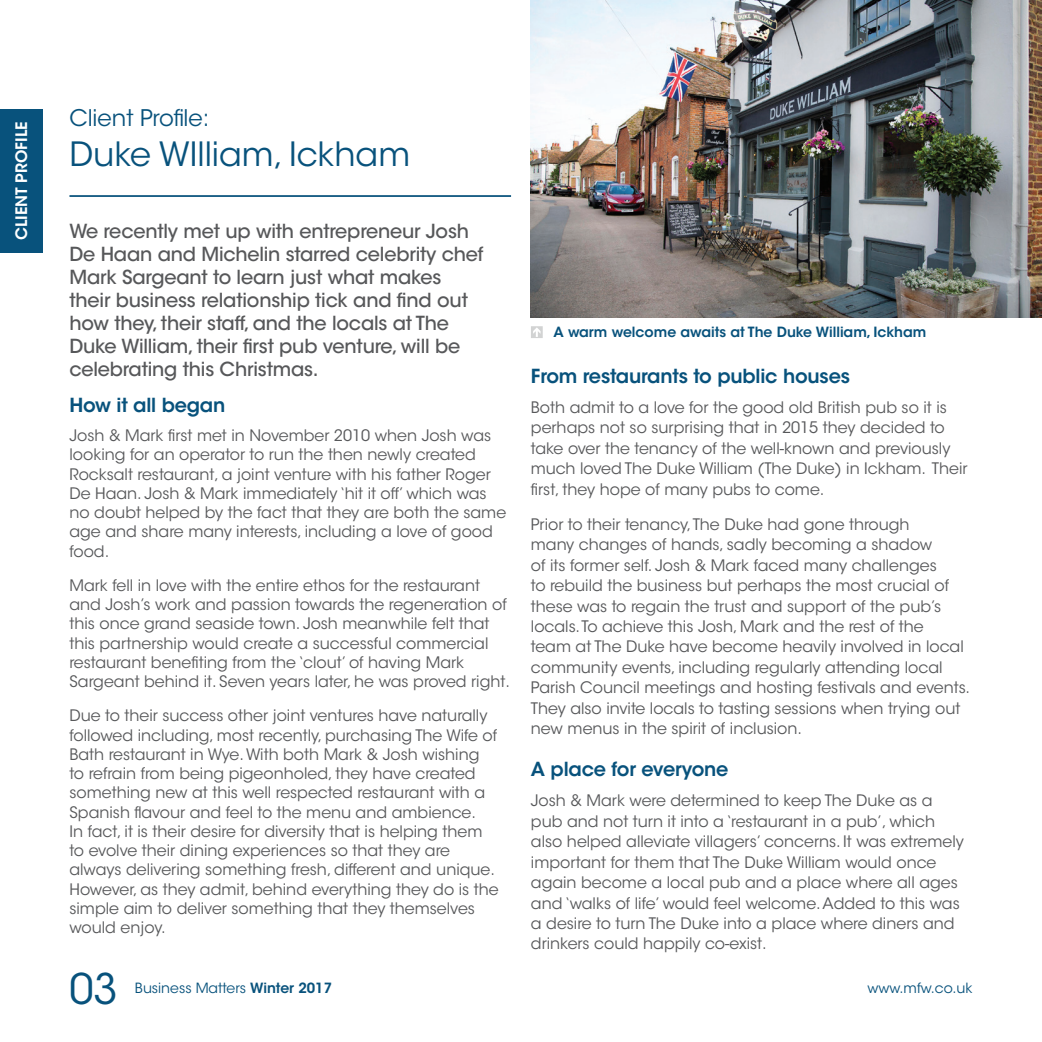
<style>
.page{position:relative;width:1042px;height:1042px;background:#fff}
.page>*{position:absolute;margin:0;border:0;box-sizing:border-box;transform-origin:0 0}
.t1{font:42px "ITC Avant Garde Std";color:#08527c}
.t2{font:33.25px "ITC Avant Garde Std";color:#08527c}
.t3{font:22.75px "ITC Avant Garde Std";color:#08527c}
.t4{font:500 19.25px/23.1px "ITC Avant Garde Std";letter-spacing:-.01em;color:#57585a}
.t5{font:600 19.25px "ITC Avant Garde Std";letter-spacing:-.01em;color:#08527c}
.t6{font:15.75px/19.2px "ITC Avant Garde Std";color:#57585a}
.t7{font:600 15.75px "ITC Avant Garde Std";color:#fff}
.t8{font:600 14px "ITC Avant Garde Std";color:#08527c}
.t9{font:14px "ITC Avant Garde Std";color:#08527c}
.s1{font-weight:600}
</style>
<div class="page">
<img style="left:531px;top:0;width:511px;height:317px">
<div style="left:0;top:109px;width:43px;height:143px;background:#08527c"></div>
<hr style="left:69px;top:195px;width:442px;height:2px;background:#08527c">
<svg style="left:531px;top:326px;width:12px;height:12px"></svg>
<p class="t7" style="left:11px;top:240px;width:120px;rotate:-90deg">CLIENT PROFILE</p>
<h3 class="t3" style="left:69px;top:104px;width:141px">Client Profile:</h3>
<h2 class="t2" style="left:69px;top:134px;width:342px">Duke WIlliam, Ickham</h2>
<p class="t4" style="left:69px;top:219px;width:415px">We recently met up with entrepreneur Josh De Haan and Michelin starred celebrity chef Mark Sargeant to learn just what makes their business relationship tick and find out how they, their staff, and the locals at The Duke William, their first pub venture, will be celebrating this Christmas.</p>
<p class="t5" style="left:69px;top:393px;width:157px">How it all began</p>
<p class="t6" style="left:69px;top:426px;width:438px">Josh &amp; Mark first met in November 2010 when Josh was looking for an operator to run the then newly created Rocksalt restaurant, a joint venture with his father Roger De Haan. Josh &amp; Mark immediately ‘hit it off’ which was no doubt helped by the fact that they are both the same age and share many interests, including a love of good food.</p>
<p class="t6" style="left:69px;top:576px;width:442px">Mark fell in love with the entire ethos for the restaurant and Josh’s work and passion towards the regeneration of this once grand seaside town. Josh meanwhile felt that this partnership would create a successful commercial restaurant benefiting from the ‘clout’ of having Mark Sargeant behind it. Seven years later, he was proved right.</p>
<p class="t6" style="left:69px;top:706px;width:431px">Due to their success other joint ventures have naturally followed including, most recently, purchasing The Wife of Bath restaurant in Wye. With both Mark &amp; Josh wishing<br>to refrain from being pigeonholed, they have created something new at this well respected restaurant with a Spanish flavour and feel to the menu and ambience.<br>In fact, it is their desire for diversity that is helping them to evolve their dining experiences so that they are always delivering something fresh, different and unique.<br>However, as they admit, behind everything they do is the simple aim to deliver something that they themselves would enjoy.</p>
<p class="t8" style="left:553px;top:323px;width:374px">A warm welcome awaits at The Duke William, Ickham</p>
<p class="t5" style="left:531px;top:363px;width:321px">From restaurants to public houses</p>
<p class="t6" style="left:531px;top:397px;width:438px;line-height:20.5px">Both admit to a love for the good old British pub so it is perhaps not so surprising that in 2015 they decided to take over the tenancy of the well-known and previously much loved The Duke William (The Duke) in Ickham. Their first, they hope of many pubs to come.</p>
<p class="t6" style="left:531px;top:514px;width:441px;line-height:20.5px">Prior to their tenancy, The Duke had gone through<br>many changes of hands, sadly becoming a shadow<br>of its former self. Josh &amp; Mark faced many challenges<br>to rebuild the business but perhaps the most crucial of these was to regain the trust and support of the pub’s locals. To achieve this Josh, Mark and the rest of the<br>team at The Duke have become heavily involved in local community events, including regularly attending local Parish Council meetings and hosting festivals and events.<br>They also invite locals to tasting sessions when trying out new menus in the spirit of inclusion.</p>
<p class="t5" style="left:531px;top:757px;width:199px">A place for everyone</p>
<p class="t6" style="left:531px;top:791px;width:434px;line-height:20.5px">Josh &amp; Mark were determined to keep The Duke as a pub and not turn it into a ‘restaurant in a pub’, which also helped alleviate villagers’ concerns. It was extremely important for them that The Duke William would once again become a local pub and a place where all ages and ‘walks of life’ would feel welcome. Added to this was a desire to turn The Duke into a place where diners and drinkers could happily co-exist.</p>
<h1 class="t1" style="left:69px;top:963px;width:50px">03</h1>
<p class="t9" style="left:135px;top:979px;width:199px">Business Matters <span class="s1">Winter 2017</span></p>
<p class="t9" style="left:867px;top:979px;width:106px">www.mfw.co.uk</p>
</div>
